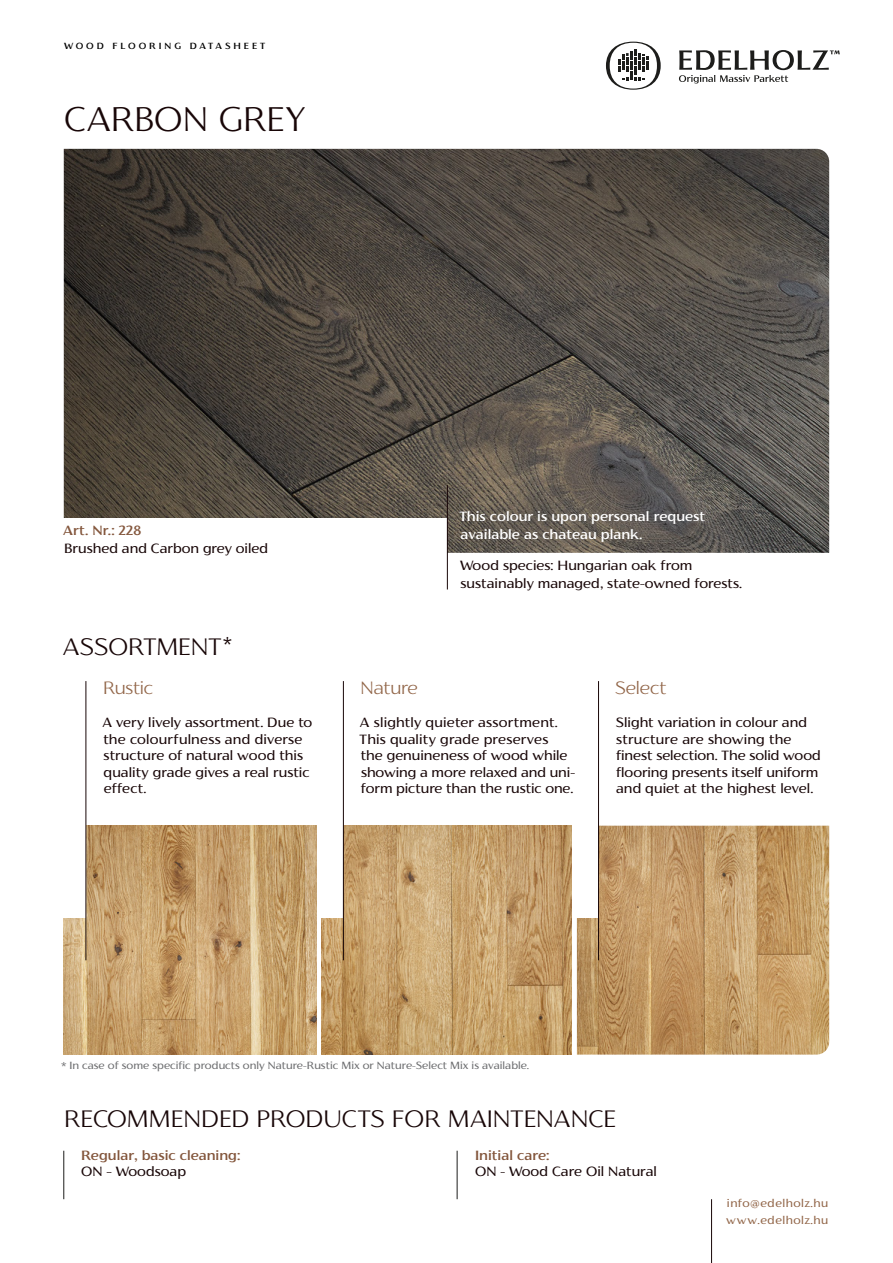
<style>
.page{position:relative;width:893px;height:1263px;background:#fff}
.page>*{position:absolute;margin:0;border:0;box-sizing:border-box;transform-origin:0 0}
.t1{font:300 34.5px "Florentia";color:#180607}
.t2{font:300 24px "Florentia";color:#180607}
.t3{font:300 18px "Florentia";letter-spacing:-.01em;color:#926649}
.t4{font:13.5px/16.5px "Florentia";color:#180607}
.t5{font:500 13.5px/18px "Florentia";color:#fff}
.t6{font:500 13.5px "Florentia";color:#83563c}
.t7{font:11.25px/17px "Florentia";letter-spacing:.04em;color:#926649}
.t8{font:10.5px "Florentia";color:#6d6e70}
.t9{font:500 9px "Florentia";letter-spacing:.325em;color:#000}
</style>
<div class="page">
<hr style="left:711px;top:1199px;width:1px;height:64px;background:#180607">
<svg style="left:606px;top:42px;width:55px;height:48px"></svg>
<svg style="left:679px;top:50px;width:161px;height:34px"></svg>
<img style="left:64px;top:149px;width:765px;height:404px">
<div style="left:60px;top:519px;width:387px;height:38px;background:#fff"></div>
<hr style="left:447px;top:485px;width:1px;height:104px;background:#180607">
<img style="left:322px;top:826px;width:249px;height:228px">
<img style="left:64px;top:826px;width:252px;height:228px">
<img style="left:577px;top:826px;width:252px;height:228px">
<div style="left:317px;top:821px;width:26px;height:97px;background:#fff"></div>
<div style="left:60px;top:821px;width:26px;height:97px;background:#fff"></div>
<div style="left:573px;top:821px;width:25px;height:97px;background:#fff"></div>
<hr style="left:343px;top:681px;width:1px;height:279px;background:#180607">
<hr style="left:86px;top:681px;width:1px;height:279px;background:#180607">
<hr style="left:598px;top:681px;width:1px;height:279px;background:#180607">
<hr style="left:457px;top:1151px;width:1px;height:48px;background:#1d1d1b">
<hr style="left:64px;top:1151px;width:1px;height:48px;background:#1d1d1b">
<p class="t9" style="left:64px;top:40px;width:203px">WOOD FLOORING DATASHEET</p>
<h1 class="t1" style="left:64px;top:98px;width:243px">CARBON GREY</h1>
<p class="t6" style="left:63px;top:521px;width:80px">Art. Nr.: 228</p>
<p class="t4" style="left:64px;top:540px;width:206px">Brushed and Carbon grey oiled</p>
<h2 class="t2" style="left:63px;top:632px;width:170px">ASSORTMENT<sup>*</sup></h2>
<h3 class="t3" style="left:103px;top:677px;width:52px">Rustic</h3>
<p class="t4" style="left:102px;top:714px;width:211px">A very lively assortment. Due to the colourfulness and diverse structure of natural wood this quality grade gives a real rustic effect.</p>
<p class="t5" style="left:459px;top:508px;width:247px">This colour is upon personal request available as chateau plank.</p>
<p class="t4" style="left:460px;top:556px;width:283px;line-height:18px">Wood species: Hungarian oak from sustainably managed, state-owned forests.</p>
<h3 class="t3" style="left:361px;top:677px;width:59px">Nature</h3>
<p class="t4" style="left:360px;top:714px;width:217px">A slightly quieter assortment.<br>This quality grade preserves<br>the genuineness of wood while showing a more relaxed and uni&shy;form picture than the rustic one.</p>
<h3 class="t3" style="left:615px;top:677px;width:53px">Select</h3>
<p class="t4" style="left:616px;top:714px;width:207px">Slight variation in colour and structure are showing the finest selection. The solid wood flooring presents itself uniform and quiet at the highest level.</p>
<p class="t8" style="left:61px;top:1058px;width:470px">* In case of some specific products only Nature-Rustic Mix or Nature-Select Mix is available.</p>
<h2 class="t2" style="left:64px;top:1103px;width:554px">RECOMMENDED PRODUCTS FOR MAINTENANCE</h2>
<p class="t6" style="left:81px;top:1146px;width:161px">Regular, basic cleaning:</p>
<p class="t6" style="left:475px;top:1146px;width:76px">Initial care:</p>
<p class="t4" style="left:81px;top:1164px;width:107px">ON – Woodsoap</p>
<p class="t4" style="left:475px;top:1164px;width:183px">ON - Wood Care Oil Natural</p>
<p class="t7" style="left:726px;top:1195px;width:104px">info@edelholz.hu www.edelholz.hu</p>
</div>
